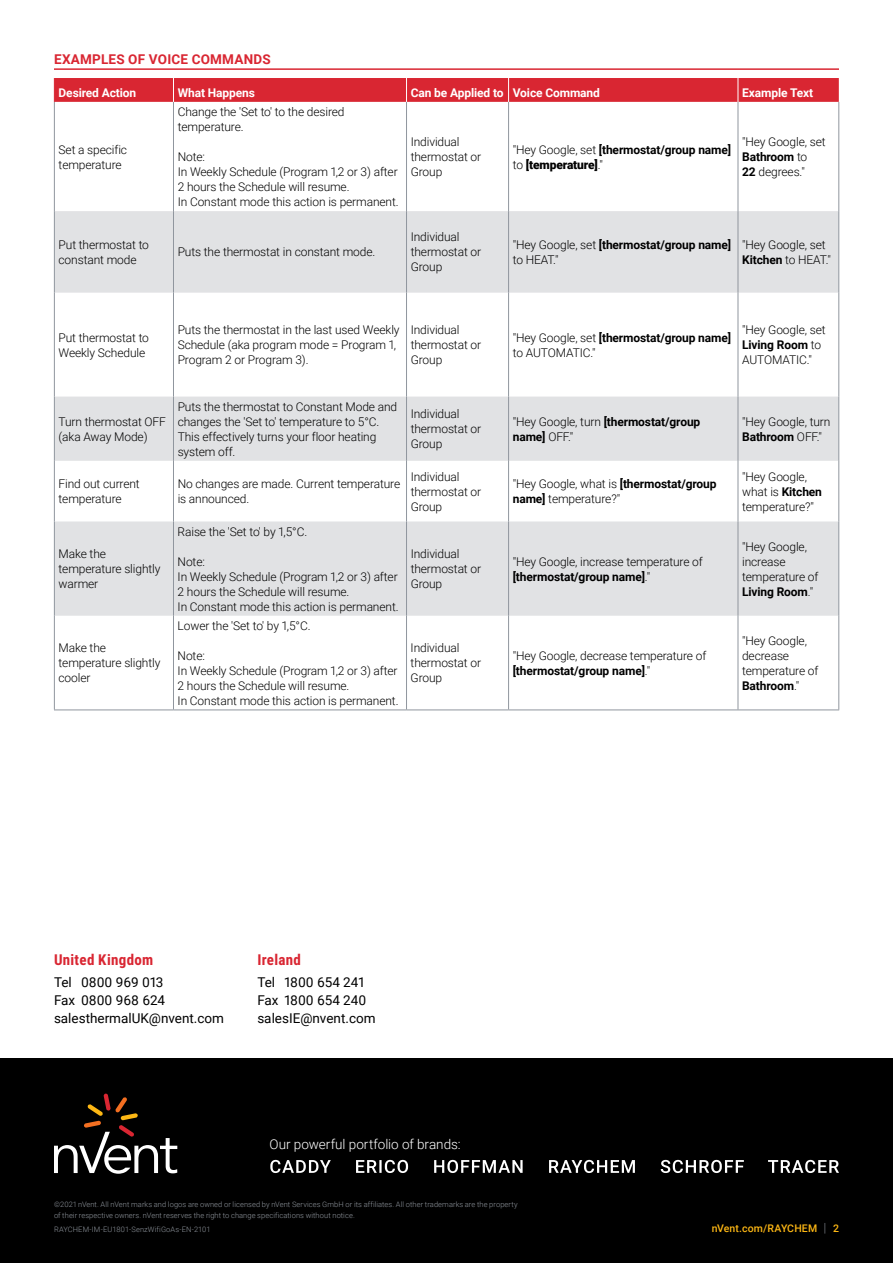
<style>
.page{position:relative;width:893px;height:1263px;background:#fff}
.page>*{position:absolute;margin:0;border:0;box-sizing:border-box;transform-origin:0 0}
.t1{font:700 15px "Roboto Condensed";letter-spacing:.02em;color:#d92632}
.t2{font:13.5px/18px "Roboto";color:#000}
.t3{font:300 13.5px "Roboto";color:#fff}
.t4{font:700 13.5px "Roboto";letter-spacing:.015em;color:#d92632}
.t5{font:300 12px/15px "Roboto";letter-spacing:-.01em;color:#000}
.t6{font:700 12px/15px "Roboto";letter-spacing:-.01em;color:#000}
.t7{font:700 12px "Roboto";letter-spacing:-.01em;color:#fff}
.t8{font:500 10.5px "Roboto";letter-spacing:.015em;color:#fdb714}
.t9{font:300 7.5px/10.5px "Roboto";letter-spacing:.01em;color:#90969e}
.s1{font-weight:300}
.s2{font-weight:900}
.s3{font-weight:700}
.s4{font-weight:300;font-size:12.6px;color:#90969e}
</style>
<div class="page">
<div style="left:0;top:1058px;width:893px;height:205px;background:#000"></div>
<svg style="left:270px;top:1160px;width:569px;height:13px"></svg>
<svg style="left:54px;top:1093px;width:123px;height:81px"></svg>
<svg style="left:55px;top:211px;width:783px;height:405px;fill:#e1e2e4"></svg>
<hr style="left:173px;top:102px;width:1px;height:109px;background:#90969e">
<hr style="left:406px;top:102px;width:1px;height:109px;background:#90969e">
<hr style="left:508px;top:102px;width:1px;height:109px;background:#90969e">
<hr style="left:738px;top:102px;width:1px;height:109px;background:#90969e">
<hr style="left:173px;top:211px;width:1px;height:82px;background:#90969e">
<hr style="left:406px;top:211px;width:1px;height:82px;background:#90969e">
<hr style="left:508px;top:211px;width:1px;height:82px;background:#90969e">
<hr style="left:738px;top:211px;width:1px;height:82px;background:#90969e">
<hr style="left:173px;top:293px;width:1px;height:104px;background:#90969e">
<hr style="left:406px;top:293px;width:1px;height:104px;background:#90969e">
<hr style="left:508px;top:293px;width:1px;height:104px;background:#90969e">
<hr style="left:738px;top:293px;width:1px;height:104px;background:#90969e">
<hr style="left:173px;top:397px;width:1px;height:64px;background:#90969e">
<hr style="left:406px;top:397px;width:1px;height:64px;background:#90969e">
<hr style="left:508px;top:397px;width:1px;height:64px;background:#90969e">
<hr style="left:738px;top:397px;width:1px;height:64px;background:#90969e">
<hr style="left:173px;top:461px;width:1px;height:60px;background:#90969e">
<hr style="left:406px;top:461px;width:1px;height:60px;background:#90969e">
<hr style="left:508px;top:461px;width:1px;height:60px;background:#90969e">
<hr style="left:738px;top:461px;width:1px;height:60px;background:#90969e">
<hr style="left:173px;top:521px;width:1px;height:95px;background:#90969e">
<hr style="left:406px;top:521px;width:1px;height:95px;background:#90969e">
<hr style="left:508px;top:521px;width:1px;height:95px;background:#90969e">
<hr style="left:738px;top:521px;width:1px;height:95px;background:#90969e">
<hr style="left:173px;top:616px;width:1px;height:93px;background:#90969e">
<hr style="left:406px;top:616px;width:1px;height:93px;background:#90969e">
<hr style="left:508px;top:616px;width:1px;height:93px;background:#90969e">
<hr style="left:738px;top:616px;width:1px;height:93px;background:#90969e">
<hr style="left:54px;top:102px;width:1px;height:109px;background:#90969e">
<hr style="left:54px;top:211px;width:1px;height:82px;background:#90969e">
<hr style="left:54px;top:293px;width:1px;height:104px;background:#90969e">
<hr style="left:54px;top:397px;width:1px;height:64px;background:#90969e">
<hr style="left:54px;top:461px;width:1px;height:60px;background:#90969e">
<hr style="left:54px;top:521px;width:1px;height:95px;background:#90969e">
<div style="left:54px;top:78px;width:785px;height:24px;background:#d92632"></div>
<hr style="left:838px;top:102px;width:1px;height:109px;background:#90969e">
<hr style="left:838px;top:211px;width:1px;height:82px;background:#90969e">
<hr style="left:838px;top:293px;width:1px;height:104px;background:#90969e">
<hr style="left:838px;top:397px;width:1px;height:64px;background:#90969e">
<hr style="left:838px;top:461px;width:1px;height:60px;background:#90969e">
<hr style="left:838px;top:521px;width:1px;height:95px;background:#90969e">
<hr style="left:54px;top:616px;width:1px;height:93px;background:#90969e">
<hr style="left:838px;top:616px;width:1px;height:93px;background:#90969e">
<hr style="left:54px;top:709px;width:119px;height:1px;background:#90969e">
<hr style="left:173px;top:709px;width:233px;height:1px;background:#90969e">
<hr style="left:406px;top:709px;width:103px;height:1px;background:#90969e">
<hr style="left:509px;top:709px;width:229px;height:1px;background:#90969e">
<hr style="left:738px;top:709px;width:101px;height:1px;background:#90969e">
<hr style="left:54px;top:68px;width:785px;height:2px;background:#d92632">
<p class="t4" style="left:54px;top:50px;width:218px">EXAMPLES OF VOICE COMMANDS</p>
<p class="t7" style="left:59px;top:84px;width:79px">Desired Action</p>
<p class="t7" style="left:178px;top:84px;width:79px">What Happens</p>
<p class="t7" style="left:411px;top:84px;width:191px">Can be Applied to Voice Command</p>
<p class="t7" style="left:742px;top:84px;width:72px">Example Text</p>
<p class="t5" style="left:59px;top:141px;width:70px">Set a specific temperature</p>
<p class="t5" style="left:178px;top:104px;width:168px">Change the 'Set to' to the desired temperature.</p>
<p class="t5" style="left:178px;top:149px;width:222px">Note:<br>In Weekly Schedule (Program 1,2 or 3) after<br>2 hours the Schedule will resume.<br>In Constant mode this action is permanent.</p>
<p class="t5" style="left:59px;top:237px;width:92px">Put thermostat to constant mode</p>
<p class="t5" style="left:178px;top:244px;width:199px">Puts the thermostat in constant mode.</p>
<p class="t5" style="left:411px;top:134px;width:72px">Individual thermostat or<br>Group</p>
<p class="t6" style="left:513px;top:141px;width:220px"><span class="s1">"Hey Google, set</span> [thermostat/group name] <span class="s1">to</span> <span class="s2">[temperature]</span><span class="s1">."</span></p>
<p class="t5" style="left:742px;top:134px;width:85px">"Hey Google, set<br><span class="s3">Bathroom</span> to<br><span class="s3">22</span> degrees."</p>
<p class="t5" style="left:411px;top:229px;width:72px">Individual thermostat or<br>Group</p>
<p class="t5" style="left:513px;top:237px;width:220px">"Hey Google, set <span class="s3">[thermostat/group name] </span>to HEAT."</p>
<p class="t5" style="left:742px;top:237px;width:90px">"Hey Google, set<br><span class="s3">Kitchen</span> to HEAT."</p>
<p class="t5" style="left:59px;top:329px;width:92px">Put thermostat to<br>Weekly Schedule</p>
<p class="t5" style="left:178px;top:322px;width:223px">Puts the thermostat in the last used Weekly<br>Schedule (aka program mode = Program 1,<br>Program 2 or Program 3).</p>
<p class="t5" style="left:411px;top:322px;width:72px">Individual thermostat or<br>Group</p>
<p class="t5" style="left:513px;top:329px;width:220px">"Hey Google, set <span class="s3">[thermostat/group name] </span>to AUTOMATIC."</p>
<p class="t5" style="left:742px;top:322px;width:85px">"Hey Google, set<br><span class="s3">Living Room</span> to<br>AUTOMATIC."</p>
<p class="t5" style="left:59px;top:413px;width:109px">Turn thermostat OFF (aka Away Mode)</p>
<p class="t5" style="left:178px;top:398px;width:221px">Puts the thermostat to Constant Mode and changes the 'Set to' temperature to 5°C.<br>This effectively turns your floor heating system off.</p>
<p class="t5" style="left:411px;top:406px;width:72px">Individual thermostat or<br>Group</p>
<p class="t6" style="left:513px;top:413px;width:189px"><span class="s1">"Hey Google, turn</span> [thermostat/group name] <span class="s1">OFF."</span></p>
<p class="t5" style="left:742px;top:413px;width:90px">"Hey Google, turn<br><span class="s3">Bathroom</span> OFF."</p>
<p class="t5" style="left:59px;top:476px;width:83px">Find out current temperature</p>
<p class="t5" style="left:178px;top:476px;width:224px">No changes are made. Current temperature is announced.</p>
<p class="t5" style="left:411px;top:468px;width:72px">Individual thermostat or<br>Group</p>
<p class="t5" style="left:513px;top:476px;width:205px">"Hey Google, what is <span class="s3">[thermostat/group name]</span> temperature?"</p>
<p class="t5" style="left:742px;top:468px;width:81px">"Hey Google, what is <span class="s3">Kitchen </span>temperature?"</p>
<p class="t5" style="left:59px;top:546px;width:103px">Make the temperature slightly warmer</p>
<p class="t5" style="left:178px;top:523px;width:131px">Raise the 'Set to' by 1,5°C.</p>
<p class="t5" style="left:178px;top:553px;width:222px">Note:<br>In Weekly Schedule (Program 1,2 or 3) after<br>2 hours the Schedule will resume.<br>In Constant mode this action is permanent.</p>
<p class="t5" style="left:411px;top:546px;width:72px">Individual thermostat or<br>Group</p>
<p class="t5" style="left:513px;top:553px;width:192px">"Hey Google, increase temperature of <span class="s3">[thermostat/group name]</span>."</p>
<p class="t5" style="left:742px;top:538px;width:78px">"Hey Google, increase temperature of<br><span class="s3">Living Room</span>."</p>
<p class="t5" style="left:59px;top:640px;width:103px">Make the temperature slightly cooler</p>
<p class="t5" style="left:178px;top:618px;width:134px">Lower the 'Set to' by 1,5°C.</p>
<p class="t5" style="left:178px;top:648px;width:222px">Note:<br>In Weekly Schedule (Program 1,2 or 3) after<br>2 hours the Schedule will resume.<br>In Constant mode this action is permanent.</p>
<p class="t5" style="left:411px;top:640px;width:72px">Individual thermostat or<br>Group</p>
<p class="t5" style="left:513px;top:648px;width:195px">"Hey Google, decrease temperature of <span class="s3">[thermostat/group name]</span>."</p>
<p class="t5" style="left:742px;top:633px;width:78px">"Hey Google, decrease temperature of<br><span class="s3">Bathroom</span>."</p>
<p class="t1" style="left:54px;top:949px;width:101px">United Kingdom</p>
<p class="t2" style="left:54px;top:973px;width:172px">Tel 0800 969 013<br>Fax 0800 968 624 salesthermalUK@nvent.com</p>
<p class="t1" style="left:257px;top:949px;width:45px">Ireland</p>
<p class="t2" style="left:257px;top:973px;width:120px">Tel 1800 654 241<br>Fax 1800 654 240 salesIE@nvent.com</p>
<p class="t3" style="left:269px;top:1135px;width:193px">Our powerful portfolio of brands:</p>
<p class="t9" style="left:54px;top:1199px;width:465px">©2021 nVent. All nVent marks and logos are owned or licensed by nVent Services GmbH or its affiliates. All other trademarks are the property of their respective owners. nVent reserves the right to change specifications without notice.</p>
<p class="t9" style="left:54px;top:1224px;width:158px">RAYCHEM-IM-EU1801-SenzWifiGoAs-EN-2101</p>
<p class="t8" style="left:712px;top:1221px;width:129px">nVent.com/RAYCHEM <span class="s4">|</span> 2</p>
</div>
